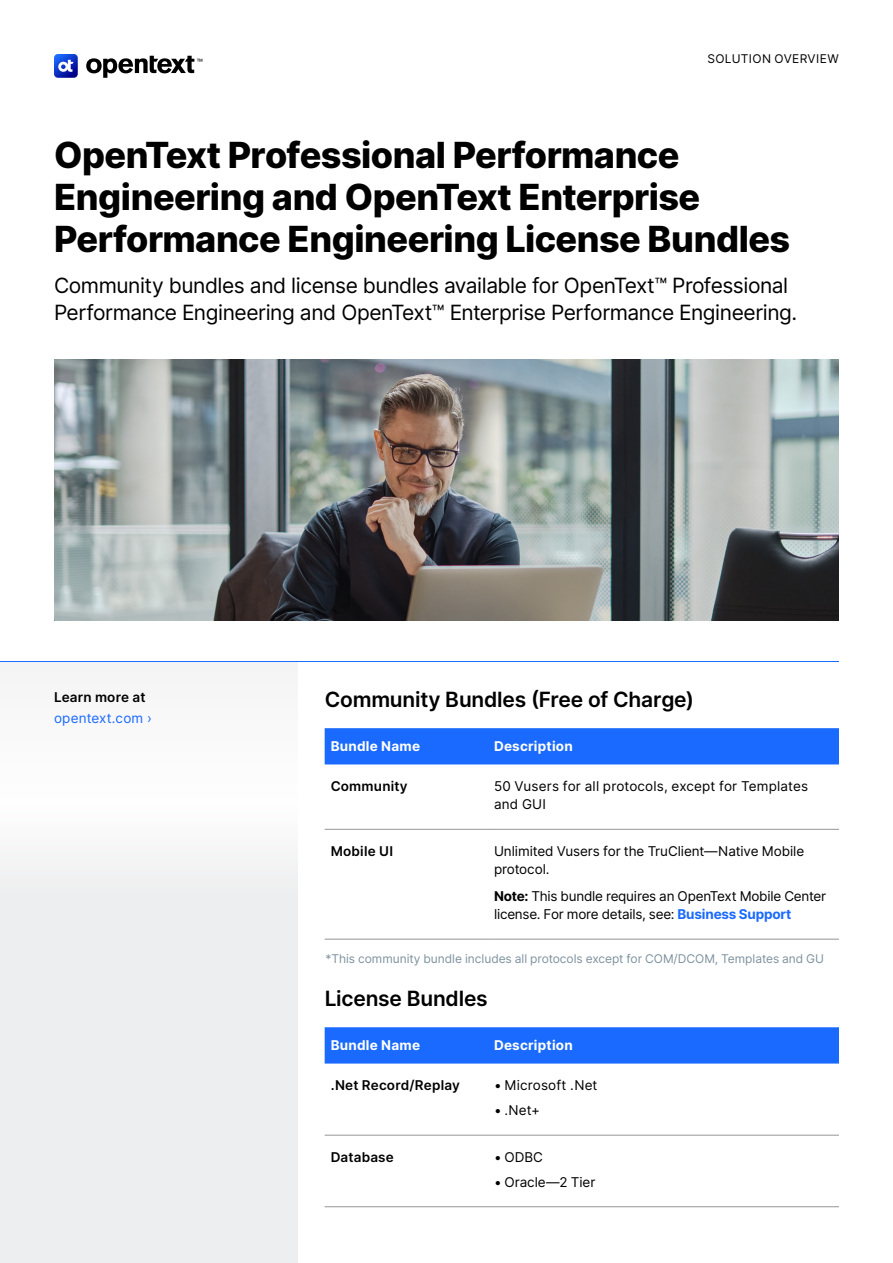
<style>
.page{position:relative;width:893px;height:1263px;background:#fff}
.page>*{position:absolute;margin:0;border:0;box-sizing:border-box;transform-origin:0 0}
.H1_Title{font:800 36px/42px "Inter";letter-spacing:-.015em;color:#000}
.Subhead{font:21px/27px "Inter";letter-spacing:-.02em;color:#000}
.H2_Heading{font:600 21px "Inter";letter-spacing:-.01em;color:#000}
.Table_Body{font:13.5px/18px "Inter";letter-spacing:-.005em;color:#000}
.Table_Body-2{font:13.5px/18px "Inter";letter-spacing:.015em;color:#000}
.Table_H1{font:700 13.5px "Inter";letter-spacing:.02em;color:#fff}
.Table_H2{font:600 13.5px "Inter";letter-spacing:.015em;color:#000}
.Sidebar_CTA{font:13.5px "Inter";letter-spacing:.015em;color:#1a6aff}
.Body{font:600 13.5px "Inter";letter-spacing:.01em;color:#000}
.t1{font:12px "Inter V";color:#7e929f}
.Type_of_Asset__upper_right{font:12px "Inter";letter-spacing:.03em;color:#000}
.s1{font-weight:700}
.s2{font-weight:700;color:#1a6aff}
</style>
<div class="page">
<svg style="left:86px;top:56px;width:116px;height:22px"></svg>
<svg style="left:54px;top:54px;width:24px;height:24px"></svg>
<svg style="left:0;top:662px;width:298px;height:601px"></svg>
<hr style="left:0;top:661px;width:839px;height:1px;background:#1a6aff">
<img style="left:54px;top:359px;width:785px;height:262px">
<div style="left:325px;top:728px;width:514px;height:36px;background:#1a6aff"></div>
<hr style="left:325px;top:829px;width:169px;height:1px;background:#939598">
<hr style="left:494px;top:829px;width:345px;height:1px;background:#939598">
<hr style="left:325px;top:939px;width:169px;height:1px;background:#939598">
<hr style="left:494px;top:939px;width:345px;height:1px;background:#939598">
<div style="left:325px;top:1027px;width:514px;height:36px;background:#1a6aff"></div>
<hr style="left:325px;top:1135px;width:169px;height:1px;background:#939598">
<hr style="left:494px;top:1135px;width:345px;height:1px;background:#939598">
<hr style="left:325px;top:1206px;width:169px;height:1px;background:#939598">
<hr style="left:494px;top:1206px;width:345px;height:1px;background:#939598">
<p class="Type_of_Asset__upper_right" style="left:707px;top:50px;width:133px">SOLUTION OVERVIEW</p>
<h1 class="H1_Title" style="left:54px;top:133px;width:738px">OpenText Professional Performance<br>Engineering and OpenText Enterprise<br>Performance Engineering License Bundles</h1>
<p class="Subhead" style="left:54px;top:271px;width:745px">Community bundles and license bundles available for OpenText™ Professional<br>Performance Engineering and OpenText™ Enterprise Performance Engineering.</p>
<p class="Body" style="left:54px;top:687px;width:93px">Learn more at</p>
<p class="Sidebar_CTA" style="left:54px;top:708px;width:99px">opentext.com ›</p>
<h2 class="H2_Heading" style="left:325px;top:684px;width:371px">Community Bundles (Free of Charge)</h2>
<p class="Table_H1" style="left:331px;top:736px;width:91px">Bundle Name</p>
<p class="Table_H1" style="left:494px;top:736px;width:80px">Description</p>
<p class="Table_H2" style="left:331px;top:776px;width:79px">Community</p>
<p class="Table_Body-2" style="left:494px;top:777px;width:316px">50 Vusers for all protocols, except for Templates and GUI</p>
<p class="Table_H2" style="left:331px;top:841px;width:64px">Mobile UI</p>
<p class="Table_Body" style="left:494px;top:842px;width:312px">Unlimited Vusers for the TruClient—Native Mobile protocol.</p>
<p class="Table_Body" style="left:494px;top:887px;width:334px"><span class="s1">Note:</span> This bundle requires an OpenText Mobile Center license. For more details, see: <span class="s2">Business Support</span></p>
<p class="t1" style="left:325px;top:950px;width:500px">*This community bundle includes all protocols except for COM/DCOM, Templates and GU</p>
<h2 class="H2_Heading" style="left:325px;top:983px;width:165px">License Bundles</h2>
<p class="Table_H1" style="left:331px;top:1035px;width:91px">Bundle Name</p>
<p class="Table_H1" style="left:494px;top:1035px;width:80px">Description</p>
<p class="Table_H2" style="left:331px;top:1075px;width:131px">.Net Record/Replay</p>
<p class="Table_Body" style="left:494px;top:1076px;width:105px">• Microsoft .Net</p>
<p class="Table_Body" style="left:494px;top:1101px;width:47px">• .Net+</p>
<p class="Table_H2" style="left:331px;top:1147px;width:65px">Database</p>
<p class="Table_Body" style="left:494px;top:1147px;width:50px">• ODBC</p>
<p class="Table_Body" style="left:494px;top:1172px;width:103px">• Oracle—2 Tier</p>
</div>
